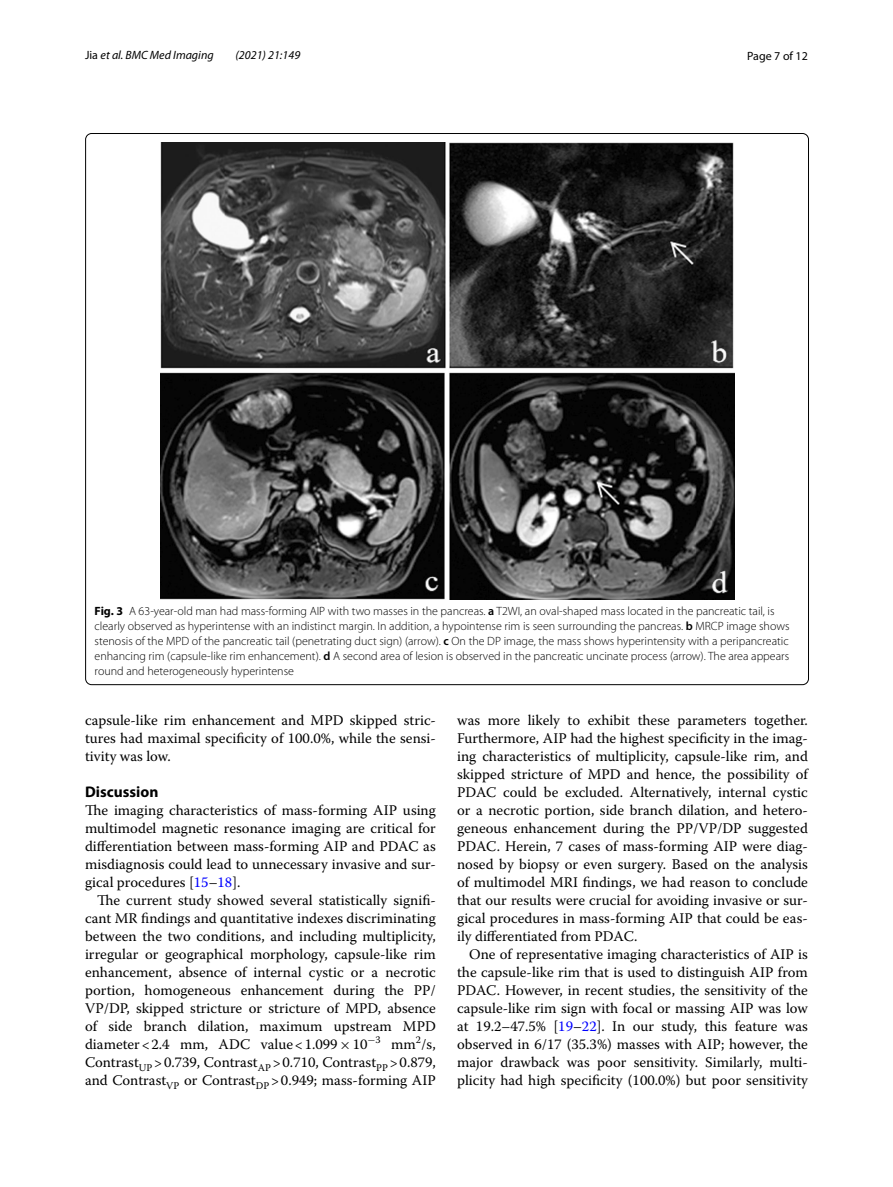
<style>
.page{position:relative;width:893px;height:1187px;background:#fff}
.page>*{position:absolute;margin:0;border:0;box-sizing:border-box;transform-origin:0 0}
.t1{font:700 15.45px "Myriad Pro";color:#000}
.t2{font:14.7px/18px "Warnock Pro";color:#000;text-align:justify}
.t3{font:300 12px/15px "Myriad Pro";color:#000}
.t4{font:italic 12px "Myriad Pro";color:#000}
.t5{font:12px "Myriad Pro";color:#000}
.s1{font-style:normal}
.s2{font-weight:700}
.s3{font-weight:600}
.s4{color:#00f}
.s5{font-family:"MTSY"}
</style>
<div class="page">
<img style="left:160px;top:142px;width:574px;height:457px">
<p class="t4" style="left:85px;top:48px;width:130px"><span class="s1">Jia</span> et al. BMC Med Imaging</p>
<p class="t4" style="left:236px;top:48px;width:66px">(2021) 21:149</p>
<p class="t5" style="left:747px;top:48px;width:62px">Page 7 of 12</p>
<p class="t3" style="left:95px;top:603px;width:696px"><span class="s2">Fig. 3</span> A 63-year-old man had mass-forming AIP with two masses in the pancreas. <span class="s3">a</span> T2WI, an oval-shaped mass located in the pancreatic tail, is clearly observed as hyperintense with an indistinct margin. In addition, a hypointense rim is seen surrounding the pancreas. <span class="s3">b</span> MRCP image shows stenosis of the MPD of the pancreatic tail (penetrating duct sign) (arrow). <span class="s3">c</span> On the DP image, the mass shows hyperintensity with a peripancreatic enhancing rim (capsule-like rim enhancement). <span class="s3">d</span> A second area of lesion is observed in the pancreatic uncinate process (arrow). The area appears round and heterogeneously hyperintense</p>
<p class="t2" style="left:85px;top:710px;width:352px">capsule-like rim enhancement and MPD skipped stric&shy;tures had maximal specificity of 100.0%, while the sensi&shy;tivity was low.</p>
<p class="t1" style="left:85px;top:781px;width:75px">Discussion</p>
<p class="t2" style="left:85px;top:800px;width:352px">The imaging characteristics of mass-forming AIP using multimodel magnetic resonance imaging are critical for differentiation between mass-forming AIP and PDAC as misdiagnosis could lead to unnecessary invasive and sur&shy;gical procedures [<span class="s4">15</span>–<span class="s4">18</span>].</p>
<p class="t2" style="left:85px;top:890px;width:352px;text-indent:12px">The current study showed several statistically signifi&shy;cant MR findings and quantitative indexes discriminating between the two conditions, and including multiplicity, irregular or geographical morphology, capsule-like rim enhancement, absence of internal cystic or a necrotic portion, homogeneous enhancement during the PP/ VP/DP, skipped stricture or stricture of MPD, absence of side branch dilation, maximum upstream MPD diameter&lt;2.4 mm, ADC value&lt;1.099<span class="s5">×</span> -10<sup>−</sup><sup>3</sup> mm<sup>2</sup>/s, Contrast<sub>UP</sub> &gt;0.739, Contrast<sub>AP</sub> &gt;0.710, Contrast<sub>PP</sub> &gt;0.879, and Contrast<sub>VP</sub> or Contrast<sub>DP</sub> &gt;0.949; mass-forming AIP</p>
<p class="t2" style="left:457px;top:710px;width:352px">was more likely to exhibit these parameters together.<br>Furthermore, AIP had the highest specificity in the imag&shy;ing characteristics of multiplicity, capsule-like rim, and skipped stricture of MPD and hence, the possibility of PDAC could be excluded. Alternatively, internal cystic or a necrotic portion, side branch dilation, and hetero&shy;geneous enhancement during the PP/VP/DP suggested PDAC. Herein, 7 cases of mass-forming AIP were diag&shy;nosed by biopsy or even surgery. Based on the analysis of multimodel MRI findings, we had reason to conclude that our results were crucial for avoiding invasive or sur&shy;gical procedures in mass-forming AIP that could be eas&shy;ily differentiated from PDAC.</p>
<p class="t2" style="left:457px;top:944px;width:352px;text-indent:12px">One of representative imaging characteristics of AIP is the capsule-like rim that is used to distinguish AIP from PDAC. However, in recent studies, the sensitivity of the capsule-like rim sign with focal or massing AIP was low at 19.2–47.5% [<span class="s4">19</span>–<span class="s4">22</span>]. In our study, this feature was observed in 6/17 (35.3%) masses with AIP; however, the major drawback was poor sensitivity. Similarly, multi&shy;plicity had high specificity (100.0%) but poor sensitivity</p>
</div>
